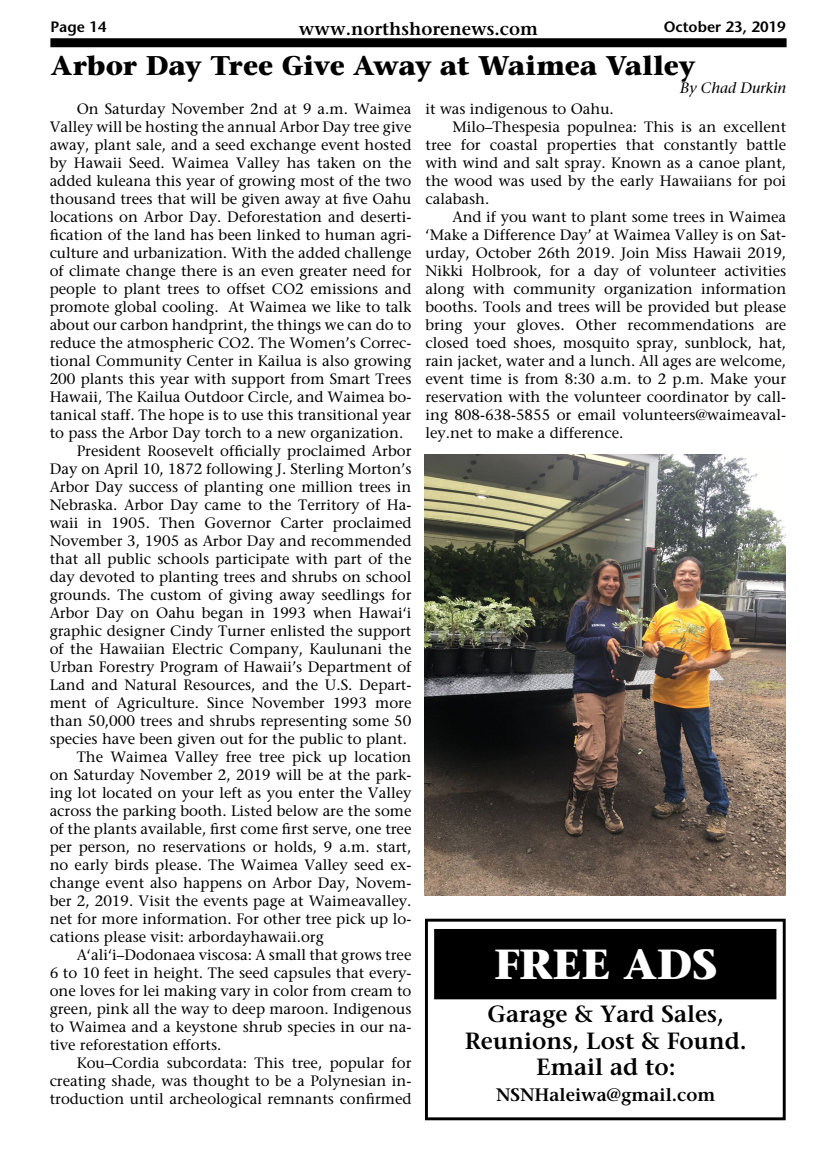
<style>
.page{position:relative;width:837px;height:1161px;background:#fff}
.page>*{position:absolute;margin:0;border:0;box-sizing:border-box;transform-origin:0 0}
.t1{font:700 42px "Stone Serif";color:#fff}
.t2{font:700 27px "Stone Serif";letter-spacing:-.015em;color:#000}
.t3{font:600 23.4px/26.2px "Stone Serif";color:#000;text-align:center}
.t4{font:600 18px "Stone Serif";color:#000}
.t5{font:15px "Stone Serif";color:#000}
.t6{font:600 15px "Stone Sans";color:#000}
.t7{font:italic 15px "Stone Serif";color:#000}
</style>
<div class="page">
<div style="left:50px;top:38px;width:737px;height:9px;background:#000"></div>
<img style="left:424px;top:454px;width:361px;height:442px">
<div style="left:425px;top:919px;width:361px;height:201px;border:3px solid #000"></div>
<div style="left:436px;top:930px;width:339px;height:68px;background:#000"></div>
<div style="left:434px;top:929px;width:342px;height:70px;border:3px solid #000"></div>
<p class="t6" style="left:50px;top:18px;width:58px">Page 14</p>
<p class="t4" style="left:299px;top:17px;width:241px">www.northshorenews.com</p>
<p class="t6" style="left:664px;top:18px;width:124px">October 23, 2019</p>
<h2 class="t2" style="left:51px;top:48px;width:646px">Arbor Day Tree Give Away at Waimea Valley</h2>
<p class="t7" style="left:680px;top:79px;width:108px">By Chad Durkin</p>
<p class="t5" style="left:77px;top:100px;width:336px">On Saturday November 2nd at 9 a.m. Waimea</p>
<p class="t5" style="left:50px;top:118px;width:363px">Valley will be hosting the annual Arbor Day tree give</p>
<p class="t5" style="left:50px;top:136px;width:363px">away, plant sale, and a seed exchange event hosted</p>
<p class="t5" style="left:50px;top:154px;width:363px">by Hawaii Seed. Waimea Valley has taken on the</p>
<p class="t5" style="left:50px;top:172px;width:363px">added kuleana this year of growing most of the two</p>
<p class="t5" style="left:50px;top:190px;width:363px">thousand trees that will be given away at five Oahu</p>
<p class="t5" style="left:50px;top:208px;width:363px">locations on Arbor Day. Deforestation and deserti-</p>
<p class="t5" style="left:50px;top:226px;width:363px">fication of the land has been linked to human agri-</p>
<p class="t5" style="left:50px;top:244px;width:363px">culture and urbanization. With the added challenge</p>
<p class="t5" style="left:50px;top:262px;width:363px">of climate change there is an even greater need for</p>
<p class="t5" style="left:50px;top:280px;width:363px">people to plant trees to offset CO2 emissions and</p>
<p class="t5" style="left:50px;top:298px;width:363px">promote global cooling. At Waimea we like to talk</p>
<p class="t5" style="left:50px;top:316px;width:363px">about our carbon handprint, the things we can do to</p>
<p class="t5" style="left:50px;top:334px;width:363px">reduce the atmospheric CO2. The Women’s Correc-</p>
<p class="t5" style="left:50px;top:352px;width:363px">tional Community Center in Kailua is also growing</p>
<p class="t5" style="left:50px;top:370px;width:363px">200 plants this year with support from Smart Trees</p>
<p class="t5" style="left:50px;top:388px;width:363px">Hawaii, The Kailua Outdoor Circle, and Waimea bo-</p>
<p class="t5" style="left:50px;top:406px;width:363px">tanical staff. The hope is to use this transitional year</p>
<p class="t5" style="left:50px;top:424px;width:355px">to pass the Arbor Day torch to a new organization.</p>
<p class="t5" style="left:77px;top:442px;width:336px">President Roosevelt officially proclaimed Arbor</p>
<p class="t5" style="left:50px;top:460px;width:363px">Day on April 10, 1872 following J. Sterling Morton’s</p>
<p class="t5" style="left:50px;top:478px;width:363px">Arbor Day success of planting one million trees in</p>
<p class="t5" style="left:50px;top:496px;width:363px">Nebraska. Arbor Day came to the Territory of Ha-</p>
<p class="t5" style="left:50px;top:514px;width:363px">waii in 1905. Then Governor Carter proclaimed</p>
<p class="t5" style="left:50px;top:532px;width:363px">November 3, 1905 as Arbor Day and recommended</p>
<p class="t5" style="left:50px;top:550px;width:363px">that all public schools participate with part of the</p>
<p class="t5" style="left:50px;top:568px;width:363px">day devoted to planting trees and shrubs on school</p>
<p class="t5" style="left:50px;top:586px;width:363px">grounds. The custom of giving away seedlings for</p>
<p class="t5" style="left:50px;top:604px;width:363px">Arbor Day on Oahu began in 1993 when Hawai‘i</p>
<p class="t5" style="left:50px;top:622px;width:363px">graphic designer Cindy Turner enlisted the support</p>
<p class="t5" style="left:50px;top:640px;width:363px">of the Hawaiian Electric Company, Kaulunani the</p>
<p class="t5" style="left:50px;top:658px;width:363px">Urban Forestry Program of Hawaii’s Department of</p>
<p class="t5" style="left:50px;top:676px;width:363px">Land and Natural Resources, and the U.S. Depart-</p>
<p class="t5" style="left:50px;top:694px;width:363px">ment of Agriculture. Since November 1993 more</p>
<p class="t5" style="left:50px;top:712px;width:363px">than 50,000 trees and shrubs representing some 50</p>
<p class="t5" style="left:50px;top:730px;width:359px">species have been given out for the public to plant.</p>
<p class="t5" style="left:77px;top:748px;width:336px">The Waimea Valley free tree pick up location</p>
<p class="t5" style="left:50px;top:766px;width:363px">on Saturday November 2, 2019 will be at the park-</p>
<p class="t5" style="left:50px;top:784px;width:363px">ing lot located on your left as you enter the Valley</p>
<p class="t5" style="left:50px;top:802px;width:363px">across the parking booth. Listed below are the some</p>
<p class="t5" style="left:50px;top:820px;width:363px">of the plants available, first come first serve, one tree</p>
<p class="t5" style="left:50px;top:838px;width:363px">per person, no reservations or holds, 9 a.m. start,</p>
<p class="t5" style="left:50px;top:856px;width:363px">no early birds please. The Waimea Valley seed ex-</p>
<p class="t5" style="left:50px;top:874px;width:363px">change event also happens on Arbor Day, Novem-</p>
<p class="t5" style="left:50px;top:892px;width:363px">ber 2, 2019. Visit the events page at Waimeavalley.</p>
<p class="t5" style="left:50px;top:910px;width:363px">net for more information. For other tree pick up lo-</p>
<p class="t5" style="left:50px;top:928px;width:276px">cations please visit: arbordayhawaii.org</p>
<p class="t5" style="left:77px;top:946px;width:336px">A‘ali‘i–Dodonaea viscosa: A small that grows tree</p>
<p class="t5" style="left:50px;top:964px;width:363px">6 to 10 feet in height. The seed capsules that every-</p>
<p class="t5" style="left:50px;top:982px;width:363px">one loves for lei making vary in color from cream to</p>
<p class="t5" style="left:50px;top:1000px;width:363px">green, pink all the way to deep maroon. Indigenous</p>
<p class="t5" style="left:50px;top:1018px;width:363px">to Waimea and a keystone shrub species in our na-</p>
<p class="t5" style="left:50px;top:1036px;width:173px">tive reforestation efforts.</p>
<p class="t5" style="left:77px;top:1054px;width:336px">Kou–Cordia subcordata: This tree, popular for</p>
<p class="t5" style="left:50px;top:1072px;width:363px">creating shade, was thought to be a Polynesian in-</p>
<p class="t5" style="left:50px;top:1090px;width:363px">troduction until archeological remnants confirmed</p>
<p class="t5" style="left:426px;top:100px;width:190px">it was indigenous to Oahu.</p>
<p class="t5" style="left:453px;top:118px;width:335px">Milo–Thespesia populnea: This is an excellent</p>
<p class="t5" style="left:426px;top:136px;width:362px">tree for coastal properties that constantly battle</p>
<p class="t5" style="left:426px;top:154px;width:362px">with wind and salt spray. Known as a canoe plant,</p>
<p class="t5" style="left:426px;top:172px;width:362px">the wood was used by the early Hawaiians for poi</p>
<p class="t5" style="left:426px;top:190px;width:65px">calabash.</p>
<p class="t5" style="left:453px;top:208px;width:335px">And if you want to plant some trees in Waimea</p>
<p class="t5" style="left:426px;top:226px;width:362px">‘Make a Difference Day’ at Waimea Valley is on Sat-</p>
<p class="t5" style="left:426px;top:244px;width:362px">urday, October 26th 2019. Join Miss Hawaii 2019,</p>
<p class="t5" style="left:426px;top:262px;width:362px">Nikki Holbrook, for a day of volunteer activities</p>
<p class="t5" style="left:426px;top:280px;width:362px">along with community organization information</p>
<p class="t5" style="left:426px;top:298px;width:362px">booths. Tools and trees will be provided but please</p>
<p class="t5" style="left:426px;top:316px;width:362px">bring your gloves. Other recommendations are</p>
<p class="t5" style="left:426px;top:334px;width:362px">closed toed shoes, mosquito spray, sunblock, hat,</p>
<p class="t5" style="left:426px;top:352px;width:362px">rain jacket, water and a lunch. All ages are welcome,</p>
<p class="t5" style="left:426px;top:370px;width:362px">event time is from 8:30 a.m. to 2 p.m. Make your</p>
<p class="t5" style="left:426px;top:388px;width:362px">reservation with the volunteer coordinator by call-</p>
<p class="t5" style="left:426px;top:406px;width:362px">ing 808-638-5855 or email volunteers@waimeaval-</p>
<p class="t5" style="left:426px;top:424px;width:199px">ley.net to make a difference.</p>
<h1 class="t1" style="left:494px;top:937px;width:225px">FREE ADS</h1>
<h3 class="t3" style="left:465px;top:1001px;width:283px">Garage &amp; Yard Sales,<br>Reunions, Lost &amp; Found.<br>Email ad to:</h3>
<p class="t4" style="left:496px;top:1084px;width:221px">NSNHaleiwa@gmail.com</p>
</div>
